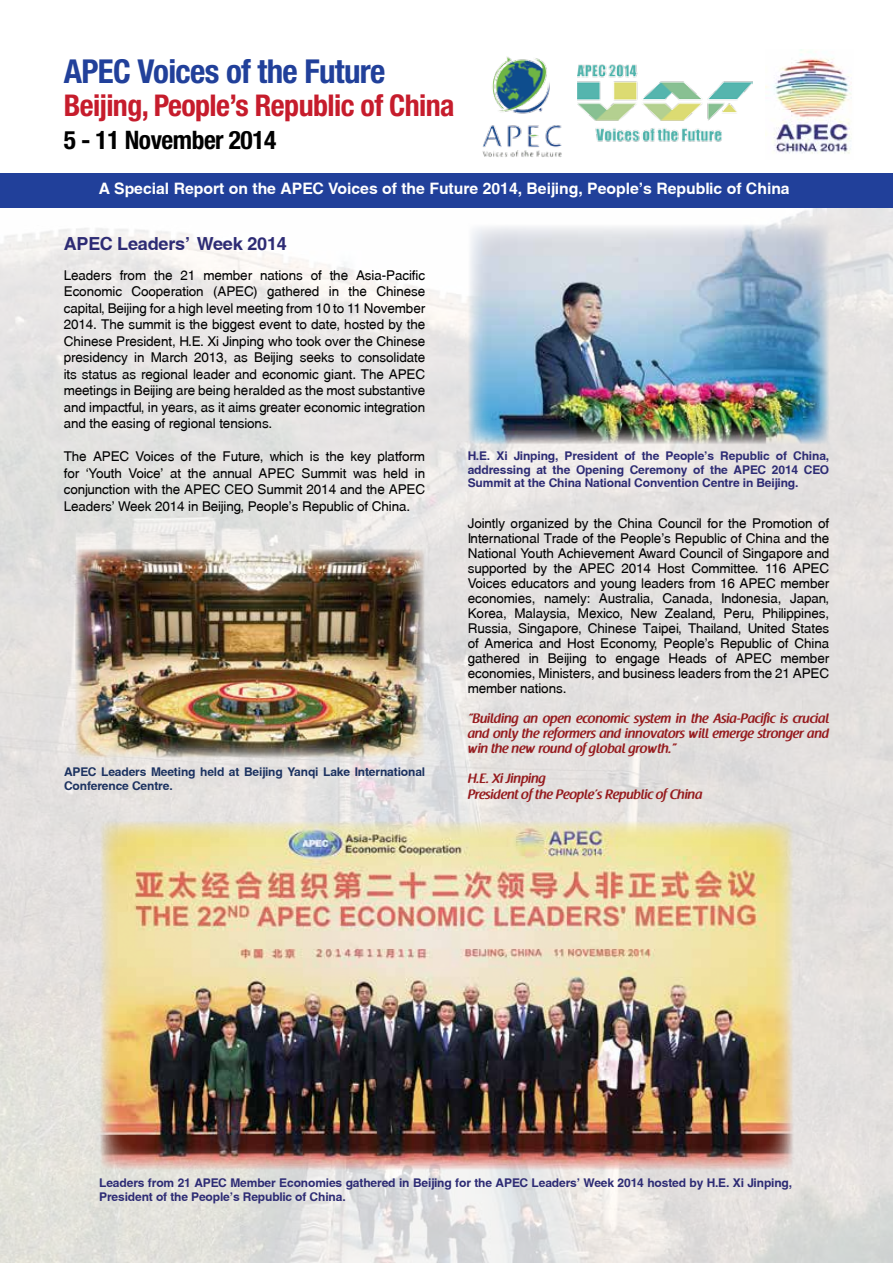
<style>
.page{position:relative;width:893px;height:1263px;background:#fff}
.page>*{position:absolute;margin:0;border:0;box-sizing:border-box;transform-origin:0 0}
.t1{font:700 condensed 33px "Helvetica Neue LT Std";letter-spacing:-.02em;color:#21409a}
.t2{font:700 condensed 30px "Helvetica Neue LT Std";letter-spacing:-.02em;color:#c61c2c}
.t3{font:700 condensed 25.5px "Helvetica Neue LT Std";letter-spacing:-.02em;color:#000}
.t4{font:700 18px "Swansea";letter-spacing:-.01em;color:#2d2b74}
.t5{font:700 15.75px "Swansea";color:#fff}
.t6{font:13.5px/16.5px "Swansea";letter-spacing:-.01em;color:#000;text-align:justify}
.t7{font:600 13.5px/15px "Raspoutine";letter-spacing:-.01em;color:#961b1e;text-align:justify}
.t8{font:700 12px/13.5px "Swansea";letter-spacing:-.01em;color:#2d2b74;text-align:justify}
.t9{font:700 12px/13.5px "Swansea";letter-spacing:-.01em;color:#1c3260}
</style>
<div class="page">
<img style="left:0;top:208px;width:893px;height:1055px">
<img style="left:482px;top:56px;width:80px;height:101px">
<div style="left:0;top:174px;width:893px;height:34px;background:#21409a"></div>
<img style="left:577px;top:64px;width:176px;height:78px">
<img style="left:100px;top:821px;width:693px;height:348px">
<img style="left:75px;top:549px;width:350px;height:209px">
<img style="left:468px;top:223px;width:361px;height:222px">
<img style="left:766px;top:49px;width:86px;height:105px">
<h1 class="t1" style="left:64px;top:51px;width:323px">APEC Voices of the Future</h1>
<h2 class="t2" style="left:64px;top:87px;width:392px">Beijing, People’s Republic of China</h2>
<h3 class="t3" style="left:64px;top:124px;width:214px">5 - 11 November 2014</h3>
<p class="t5" style="left:99px;top:179px;width:692px">A Special Report on the APEC Voices of the Future 2014, Beijing, People’s Republic of China</p>
<h3 class="t4" style="left:64px;top:232px;width:225px">APEC Leaders’ Week 2014</h3>
<p class="t6" style="left:64px;top:267px;width:363px">Leaders from the 21 member nations of the Asia-Pacific Economic Cooperation (APEC) gathered in the Chinese capital, Beijing for a high level meeting from 10 to 11 November 2014. The summit is the biggest event to date, hosted by the Chinese President, H.E. Xi Jinping who took over the Chinese presidency in March 2013, as Beijing seeks to consolidate its status as regional leader and economic giant. The APEC meetings in Beijing are being heralded as the most substantive and impactful, in years, as it aims greater economic integration and the easing of regional tensions.</p>
<p class="t6" style="left:64px;top:448px;width:363px">The APEC Voices of the Future, which is the key platform for ‘Youth Voice’ at the annual APEC Summit was held in conjunction with the APEC CEO Summit 2014 and the APEC Leaders’ Week 2014 in Beijing, People’s Republic of China.</p>
<p class="t6" style="left:468px;top:515px;width:363px;line-height:15px">Jointly organized by the China Council for the Promotion of International Trade of the People’s Republic of China and the National Youth Achievement Award Council of Singapore and supported by the APEC 2014 Host Committee. 116 APEC Voices educators and young leaders from 16 APEC member economies, namely: Australia, Canada, Indonesia, Japan, Korea, Malaysia, Mexico, New Zealand, Peru, Philippines, Russia, Singapore, Chinese Taipei, Thailand, United States of America and Host Economy, People’s Republic of China gathered in Beijing to engage Heads of APEC member economies, Ministers, and business leaders from the 21 APEC member nations.</p>
<p class="t8" style="left:468px;top:449px;width:363px">H.E. Xi Jinping, President of the People’s Republic of China, addressing at the Opening Ceremony of the APEC 2014 CEO Summit at the China National Convention Centre in Beijing.</p>
<p class="t9" style="left:64px;top:765px;width:363px">APEC Leaders Meeting held at Beijing Yanqi Lake International<br>Conference Centre.</p>
<p class="t7" style="left:468px;top:711px;width:363px">“Building an open economic system in the Asia-Pacific is crucial and only the reformers and innovators will emerge stronger and win the new round of global growth.”</p>
<p class="t7" style="left:468px;top:770px;width:236px;line-height:16.5px">H.E. Xi Jinping<br>President of the People’s Republic of China</p>
<p class="t8" style="left:99px;top:1176px;width:694px">Leaders from 21 APEC Member Economies gathered in Beijing for the APEC Leaders’ Week 2014 hosted by H.E. Xi Jinping,<br>President of the People’s Republic of China.</p>
</div>
